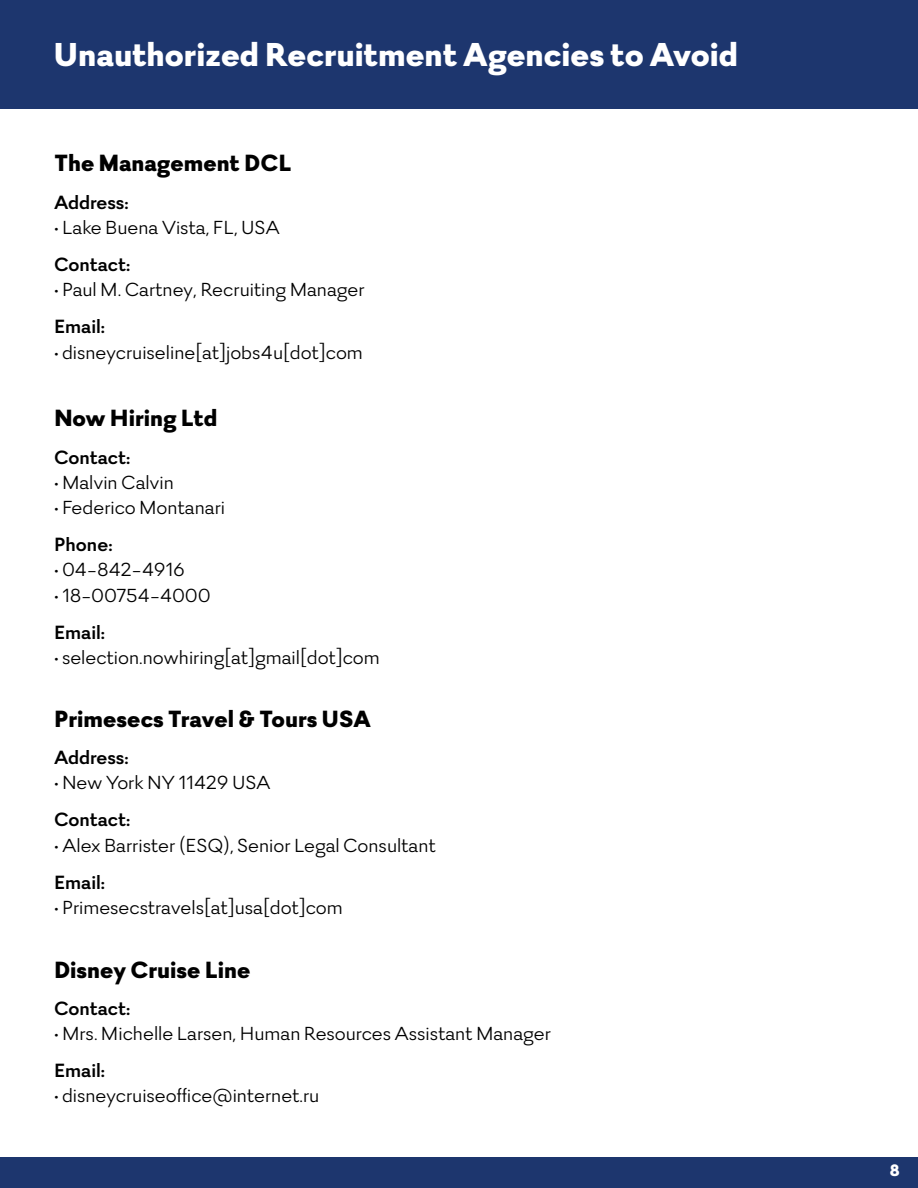
<style>
.page{position:relative;width:918px;height:1188px;background:#fff}
.page>*{position:absolute;margin:0;border:0;box-sizing:border-box;transform-origin:0 0}
.t1{font:900 36px "Firme";color:#fff}
.t2{font:900 25.5px "Firme";color:#000}
.t3{font:21px "Firme";letter-spacing:-.005em;color:#000}
.t4{font:700 21px "Firme";letter-spacing:-.005em;color:#000}
.t5{font:900 18px "Firme";color:#fff}
</style>
<div class="page">
<div style="left:0;top:0;width:918px;height:110px;background:#1d366e"></div>
<div style="left:0;top:1157px;width:918px;height:31px;background:#1d366e"></div>
<h1 class="t1" style="left:54px;top:33px;width:686px">Unauthorized Recruitment Agencies to Avoid</h1>
<p class="t2" style="left:54px;top:148px;width:239px">The Management DCL</p>
<p class="t4" style="left:54px;top:190px;width:76px">Address:</p>
<p class="t3" style="left:54px;top:215px;width:227px">• Lake Buena Vista, FL, USA</p>
<p class="t4" style="left:54px;top:252px;width:78px">Contact:</p>
<p class="t3" style="left:54px;top:278px;width:312px">• Paul M. Cartney, Recruiting Manager</p>
<p class="t4" style="left:54px;top:315px;width:53px">Email:</p>
<p class="t3" style="left:54px;top:340px;width:311px">• disneycruiseline[at]jobs4u[dot]com</p>
<p class="t2" style="left:54px;top:403px;width:165px">Now Hiring Ltd</p>
<p class="t4" style="left:54px;top:445px;width:78px">Contact:</p>
<p class="t3" style="left:54px;top:470px;width:121px">• Malvin Calvin</p>
<p class="t3" style="left:54px;top:496px;width:173px">• Federico Montanari</p>
<p class="t4" style="left:54px;top:532px;width:60px">Phone:</p>
<p class="t3" style="left:54px;top:558px;width:132px">• 04-842-4916</p>
<p class="t3" style="left:54px;top:583px;width:158px">• 18-00754-4000</p>
<p class="t4" style="left:54px;top:620px;width:53px">Email:</p>
<p class="t3" style="left:54px;top:646px;width:327px">• selection.nowhiring[at]gmail[dot]com</p>
<p class="t2" style="left:54px;top:704px;width:318px">Primesecs Travel &amp; Tours USA</p>
<p class="t4" style="left:54px;top:745px;width:76px">Address:</p>
<p class="t3" style="left:54px;top:771px;width:218px">• New York NY 11429 USA</p>
<p class="t4" style="left:54px;top:808px;width:78px">Contact:</p>
<p class="t3" style="left:54px;top:833px;width:383px">• Alex Barrister (ESQ), Senior Legal Consultant</p>
<p class="t4" style="left:54px;top:870px;width:53px">Email:</p>
<p class="t3" style="left:54px;top:895px;width:290px">• Primesecstravels[at]usa[dot]com</p>
<p class="t2" style="left:54px;top:954px;width:198px">Disney Cruise Line</p>
<p class="t4" style="left:54px;top:996px;width:78px">Contact:</p>
<p class="t3" style="left:54px;top:1022px;width:499px">• Mrs. Michelle Larsen, Human Resources Assistant Manager</p>
<p class="t4" style="left:54px;top:1059px;width:53px">Email:</p>
<p class="t3" style="left:54px;top:1084px;width:267px">• disneycruiseoffice@internet.ru</p>
<p class="t5" style="left:890px;top:1160px;width:12px">8</p>
</div>
